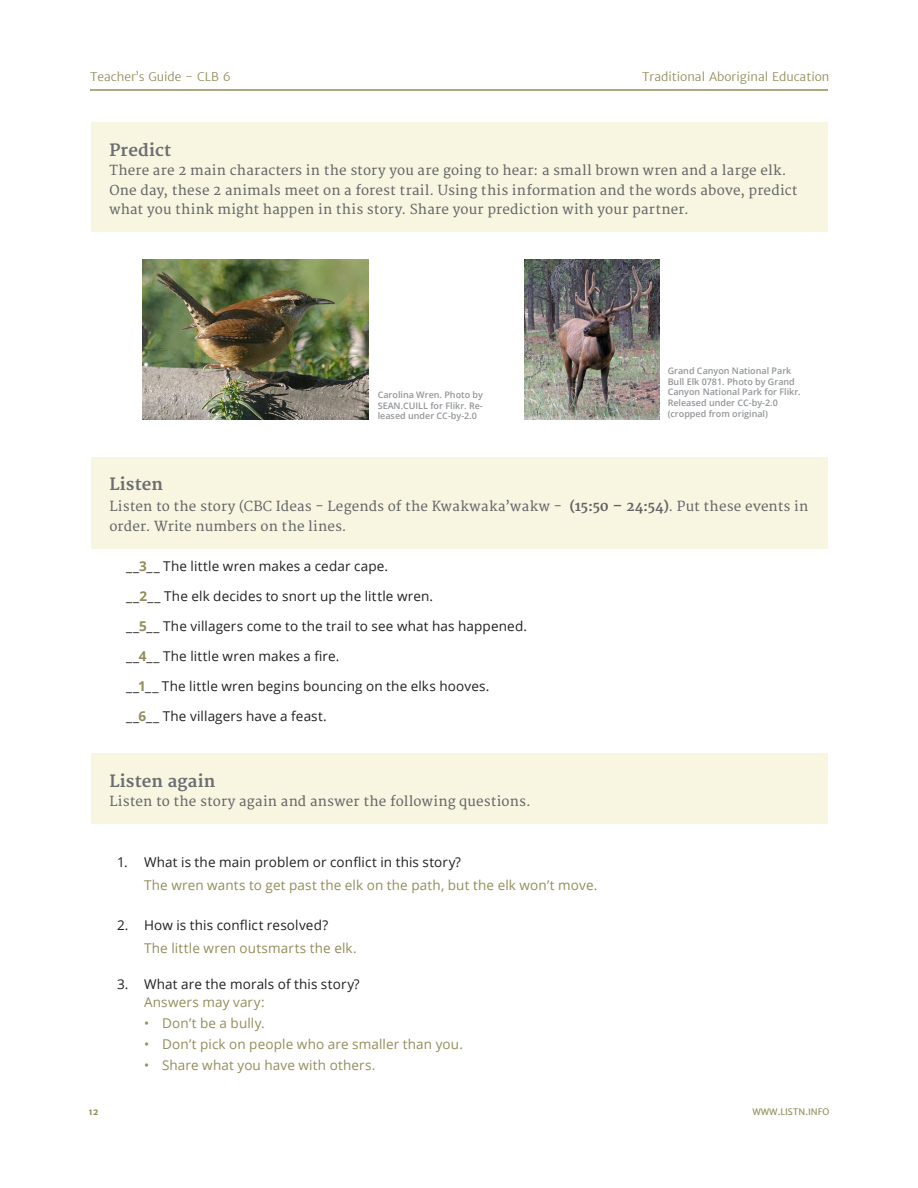
<style>
.page{position:relative;width:918px;height:1188px;background:#fff}
.page>*{position:absolute;margin:0;border:0;box-sizing:border-box;transform-origin:0 0}
.TASK{font:700 16.5px "Merriweather";letter-spacing:.01em;color:#6c6d70}
.TASK-2{font:13.5px/19.5px "Merriweather";letter-spacing:.015em;color:#636366}
.body{font:13.5px/18px "Open Sans";letter-spacing:.01em;color:#231f20}
.t1{font:13.5px/22.5px "Open Sans";letter-spacing:.01em;color:#928d5a}
.t2{font:300 12px "Merriweather Sans";color:#928d5a}
.t3{font:600 9px/10.8px "Open Sans";color:#939598;text-align:justify}
.t4{font:9px "Merriweather Sans";color:#928d5a}
.t5{font:700 9px "Merriweather Sans";color:#928d5a}
.s1{font-weight:700}
.s2{font-weight:700;color:#928d5a}
.s3{color:#231f20}
.s4{color:#928d5a}
</style>
<div class="page">
<hr style="left:90px;top:89px;width:738px;height:2px;background:#928d5a">
<div style="left:92px;top:122px;width:736px;height:110px;background:#f8f6e1"></div>
<div style="left:92px;top:457px;width:736px;height:92px;background:#f8f6e1"></div>
<img style="left:142px;top:260px;width:226px;height:159px">
<img style="left:525px;top:260px;width:135px;height:159px">
<div style="left:92px;top:753px;width:736px;height:71px;background:#f8f6e1"></div>
<p class="t2" style="left:90px;top:69px;width:142px">Teacher’s Guide - CLB 6</p>
<p class="t2" style="left:642px;top:69px;width:189px">Traditional Aboriginal Education</p>
<p class="TASK" style="left:110px;top:140px;width:63px">Predict</p>
<p class="TASK-2" style="left:110px;top:161px;width:690px">There are 2 main characters in the story you are going to hear: a small brown wren and a large elk.<br>One day, these 2 animals meet on a forest trail. Using this information and the words above, predict what you think might happen in this story. Share your prediction with your partner.</p>
<p class="t3" style="left:378px;top:389px;width:107px">Carolina Wren. Photo by SEAN.CUILL for Flikr. Re&shy;leased under CC-by-2.0</p>
<p class="t3" style="left:668px;top:365px;width:135px;text-align:left">Grand Canyon National Park<br>Bull Elk 0781. Photo by Grand<br>Canyon National Park for Flikr.<br>Released under CC-by-2.0 (cropped from original)</p>
<p class="TASK" style="left:110px;top:475px;width:55px">Listen</p>
<p class="TASK-2" style="left:110px;top:497px;width:700px">Listen to the story (CBC Ideas - Legends of the Kwakwaka’wakw - <span class="s1">(15:50 – 24:54)</span>. Put these events in order. Write numbers on the lines.</p>
<p class="body" style="left:126px;top:556px;width:264px">__<span class="s2">3</span>__ The little wren makes a cedar cape.</p>
<p class="body" style="left:126px;top:586px;width:309px">__<span class="s2">2</span>__ The elk decides to snort up the little wren.</p>
<p class="body" style="left:126px;top:616px;width:403px">__<span class="s2">5</span>__ The villagers come to the trail to see what has happened.</p>
<p class="body" style="left:126px;top:646px;width:215px">__<span class="s2">4</span>__ The little wren makes a fire.</p>
<p class="body" style="left:126px;top:676px;width:365px">__<span class="s2">1</span>__ The little wren begins bouncing on the elks hooves.</p>
<p class="body" style="left:126px;top:706px;width:202px">__<span class="s2">6</span>__ The villagers have a feast.</p>
<p class="TASK" style="left:110px;top:771px;width:107px">Listen again</p>
<p class="TASK-2" style="left:110px;top:792px;width:423px">Listen to the story again and answer the following questions.</p>
<p class="t1" style="left:144px;top:851px;width:455px;text-indent:-27px"><span class="s3">1. What is the main problem or conflict in this story?<br></span>The wren wants to get past the elk on the path, but the elk won’t move.</p>
<p class="t1" style="left:144px;top:914px;width:214px;text-indent:-27px"><span class="s3">2. How is this conflict resolved?<br></span>The little wren outsmarts the elk.</p>
<p class="body" style="left:144px;top:974px;width:217px;text-indent:-27px">3. What are the morals of this story?<br><span class="s4">Answers may vary:</span></p>
<p class="t1" style="left:144px;top:1011px;width:122px">• Don’t be a bully.</p>
<p class="t1" style="left:144px;top:1032px;width:320px">• Don’t pick on people who are smaller than you.</p>
<p class="t1" style="left:144px;top:1053px;width:233px">• Share what you have with others.</p>
<p class="t5" style="left:88px;top:1106px;width:12px">12</p>
<p class="t4" style="left:752px;top:1106px;width:78px">WWW.LISTN.INFO</p>
</div>
